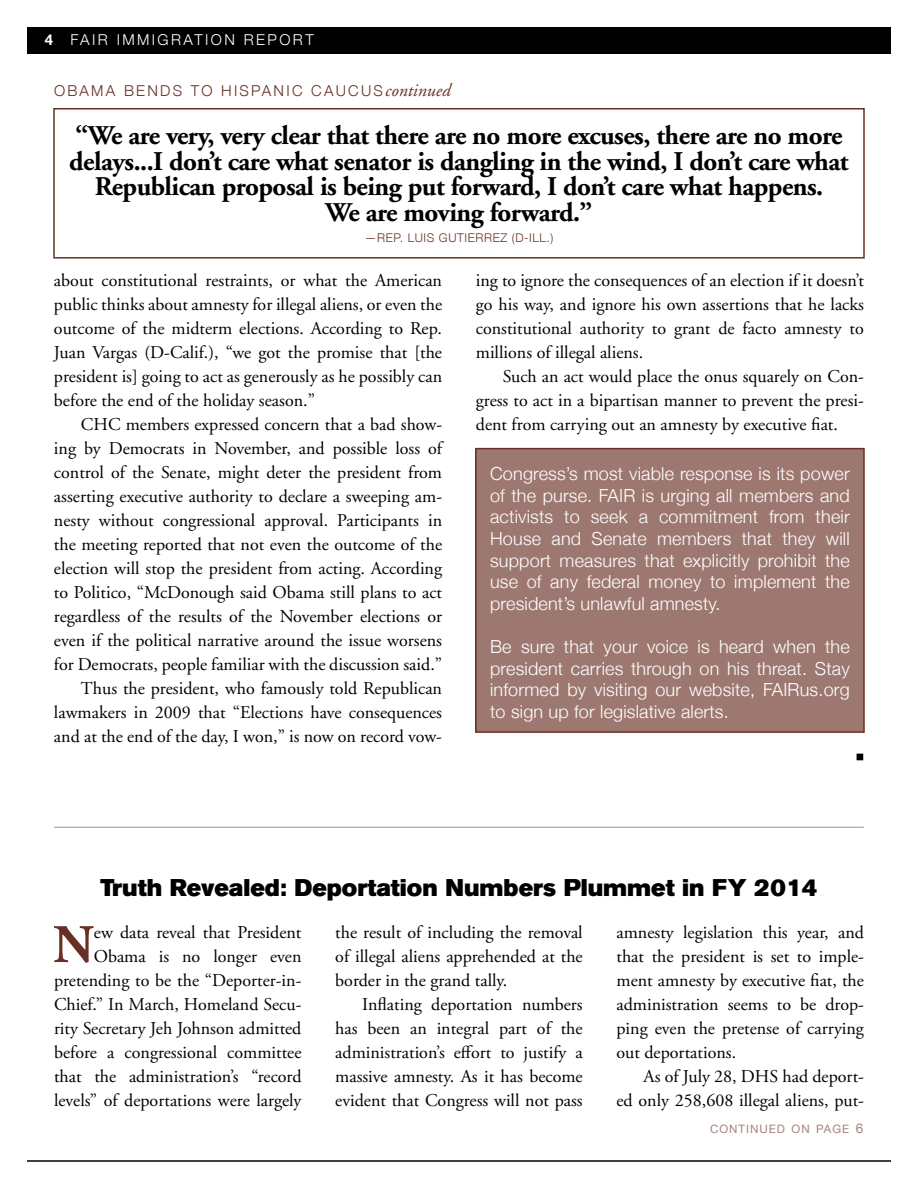
<style>
.page{position:relative;width:918px;height:1188px;background:#fff}
.page>*{position:absolute;margin:0;border:0;box-sizing:border-box;transform-origin:0 0}
.t1{font:700 54.15px "Adobe Garamond Pro";color:#682f24}
.t2{font:700 27px/25.5px "Adobe Garamond";letter-spacing:-.02em;color:#000;text-align:center}
.t3{font:24px "Akzidenz Grotesk BE Super";color:#000}
.t4{font:18px/24px "Adobe Garamond";color:#000;text-align:justify}
.t5{font:18px/24px "Adobe Garamond Pro";color:#000;text-align:justify}
.t6{font:300 18px/21.6px "Helvetica Neue";letter-spacing:.01em;color:#fff;text-align:justify}
.t7{font:300 15px "Helvetica Neue";letter-spacing:.15em;color:#682f24}
.t8{font:300 15px "Helvetica Neue";letter-spacing:.16em;color:#fff}
.t9{font:300 12px "Helvetica Neue";letter-spacing:.05em;color:#682f24}
.t10{font:11.55px "Helvetica Neue";letter-spacing:.085em;color:#a5827c}
.s1{font-weight:700}
.s2{font-family:"Adobe Garamond";font-weight:400;font-style:italic;font-size:18px}
.s3{font-size:13.5px}
</style>
<div class="page">
<div style="left:27px;top:27px;width:864px;height:27px;background:#000"></div>
<hr style="left:27px;top:1160px;width:864px;height:2px;background:#000">
<div style="left:53px;top:108px;width:812px;height:151px;border:2px solid #682f24"></div>
<div style="left:476px;top:449px;width:388px;height:283px;background:#9d7871"></div>
<div style="left:475px;top:448px;width:390px;height:285px;border:2px solid #682f24"></div>
<svg style="left:857px;top:754px;width:6px;height:6px"></svg>
<hr style="left:54px;top:827px;width:810px;height:1px;background:#939598">
<p class="t8" style="left:45px;top:28px;width:271px"><span class="s1">4</span> FAIR IMMIGRATION REPORT</p>
<p class="t7" style="left:54px;top:78px;width:398px">OBAMA BENDS TO HISPANIC CAUCUS<span class="s2">continued</span></p>
<p class="t2" style="left:69px;top:124px;width:781px">“We are very, very clear that there are no more excuses, there are no more delays...I don’t care what senator is dangling in the wind, I don’t care what Republican proposal is being put forward, I don’t care what happens.<br>We are moving forward.”</p>
<p class="t9" style="left:365px;top:228px;width:190px">—REP. LUIS GUTIERREZ (D-ILL.)</p>
<p class="t4" style="left:54px;top:269px;width:390px">about constitutional restraints, or what the American public thinks about amnesty for illegal aliens, or even the outcome of the midterm elections. According to Rep.<br>Juan Vargas (D-Calif.), “we got the promise that [the president is] going to act as generously as he possibly can before the end of the holiday season.”</p>
<p class="t4" style="left:54px;top:413px;width:390px;text-align:right">CHC members expressed concern that a bad show-<br>ing by Democrats in November, and possible loss of control of the Senate, might deter the president from asserting executive authority to declare a sweeping am&shy;nesty without congressional approval. Participants in the meeting reported that not even the outcome of the election will stop the president from acting. According to Politico, “McDonough said Obama still plans to act regardless of the results of the November elections or even if the political narrative around the issue worsens for Democrats, people familiar with the discussion said.” Thus the president, who famously told Republican lawmakers in 2009 that “Elections have consequences and at the end of the day, I won,” is now on record vow-</p>
<p class="t4" style="left:476px;top:269px;width:390px">ing to ignore the consequences of an election if it doesn’t go his way, and ignore his own assertions that he lacks constitutional authority to grant de facto amnesty to millions of illegal aliens.</p>
<p class="t4" style="left:476px;top:365px;width:390px;text-indent:27px">Such an act would place the onus squarely on Con&shy;gress to act in a bipartisan manner to prevent the presi&shy;dent from carrying out an amnesty by executive fiat.</p>
<p class="t6" style="left:490px;top:462px;width:361px">Congress’s most viable response is its power of the purse. FAIR is urging all members and activists to seek a commitment from their House and Senate members that they will support measures that explicitly prohibit the use of any federal money to implement the president’s unlawful amnesty.</p>
<p class="t6" style="left:490px;top:635px;width:361px">Be sure that your voice is heard when the president carries through on his threat. Stay informed by visiting our website, FAIRus.org to sign up for legislative alerts.</p>
<h3 class="t3" style="left:101px;top:873px;width:718px">Truth Revealed: Deportation Numbers Plummet in FY 2014</h3>
<p class="t5" style="left:54px;top:921px;width:249px;text-align:right">ew data reveal that President Obama is no longer even pretending to be the “Deporter-in-Chief.” In March, Homeland Secu&shy;rity Secretary Jeh Johnson admitted before a congressional committee that the administration’s “record levels” of deportations were largely</p>
<p class="t5" style="left:335px;top:921px;width:249px">the result of including the removal of illegal aliens apprehended at the border in the grand tally.</p>
<h1 class="t1" style="left:53px;top:913px;width:42px">N</h1>
<p class="t5" style="left:335px;top:993px;width:249px;text-indent:27px">Inflating deportation numbers has been an integral part of the administration’s effort to justify a massive amnesty. As it has become evident that Congress will not pass</p>
<p class="t5" style="left:617px;top:921px;width:249px">amnesty legislation this year, and that the president is set to imple&shy;ment amnesty by executive fiat, the administration seems to be drop&shy;ping even the pretense of carrying out deportations.</p>
<p class="t5" style="left:617px;top:1065px;width:249px;text-align:right">As of July 28, DHS had deport-<br>ed only 258,608 illegal aliens, put-</p>
<p class="t10" style="left:710px;top:1121px;width:155px">CONTINUED ON PAGE <span class="s3">6</span></p>
</div>
